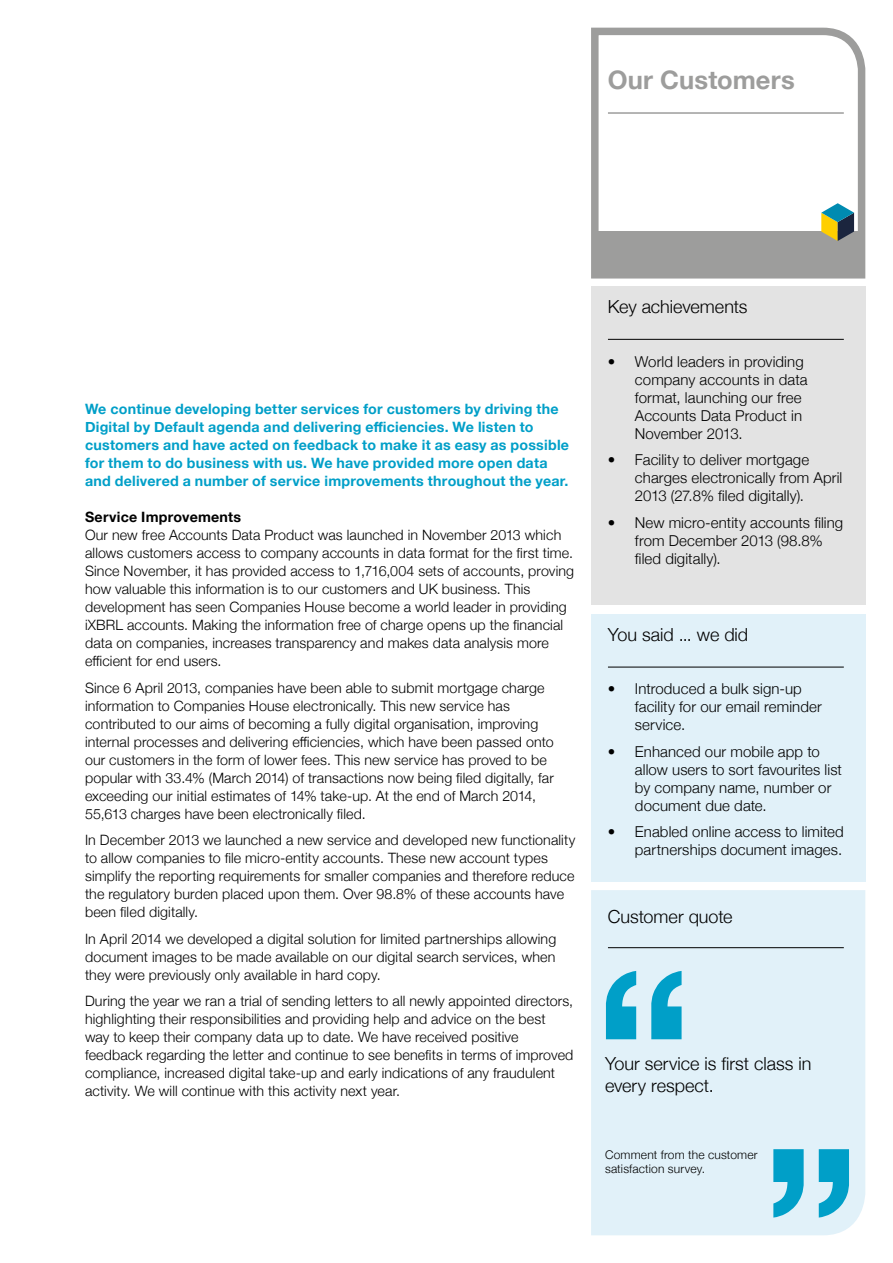
<style>
.page{position:relative;width:893px;height:1263px;background:#fff}
.page>*{position:absolute;margin:0;border:0;box-sizing:border-box;transform-origin:0 0}
.Chapter_Style_1{font:700 25.5px "Helvetica Neue";letter-spacing:.005em;color:#9d9d9c}
.Body_Text{font:300 18px/21.6px "Helvetica Neue";color:#000}
.t1{font:300 15px/18px "Helvetica Neue";letter-spacing:.005em;color:#000}
.Body_Text-2{font:300 14.25px/18px "Helvetica Neue";letter-spacing:.01em;color:#000}
.Body_Text-3{font:700 14.25px/18px "Helvetica Neue";letter-spacing:.015em;color:#009fc8}
.Title_Style{font:700 14.25px "Helvetica Neue";letter-spacing:.015em;color:#000}
.t2{font:300 12px/14.4px "Helvetica Neue";letter-spacing:.015em;color:#000}
</style>
<div class="page">
<div style="left:591px;top:890px;width:274px;height:345px;background:#e1f1f9"></div>
<div style="left:591px;top:286px;width:274px;height:319px;background:#e3e3e3"></div>
<div style="left:591px;top:614px;width:274px;height:267px;background:#e1f1f9"></div>
<hr style="left:608px;top:339px;width:236px;height:1px;background:#000">
<hr style="left:608px;top:667px;width:236px;height:1px;background:#000">
<hr style="left:608px;top:947px;width:236px;height:1px;background:#000">
<svg style="left:606px;top:971px;width:76px;height:68px;background:#57bedb"></svg>
<svg style="left:773px;top:1149px;width:76px;height:68px;background:#56beda"></svg>
<svg style="left:591px;top:27px;width:275px;height:252px"></svg>
<hr style="left:608px;top:112px;width:236px;height:2px;background:#9d9d9c">
<div style="left:596px;top:232px;width:263px;height:40px;background:#9d9d9c"></div>
<svg style="left:821px;top:203px;width:33px;height:38px"></svg>
<p class="Chapter_Style_1" style="left:608px;top:60px;width:188px">Our Customers</p>
<p class="Body_Text-3" style="left:85px;top:400px;width:486px">We continue developing better services for customers by driving the Digital by Default agenda and delivering efficiencies. We listen to customers and have acted on feedback to make it as easy as possible for them to do business with us. We have provided more open data and delivered a number of service improvements throughout the year.</p>
<p class="Title_Style" style="left:85px;top:506px;width:158px">Service Improvements</p>
<p class="Body_Text-2" style="left:85px;top:525px;width:491px">Our new free Accounts Data Product was launched in November 2013 which allows customers access to company accounts in data format for the first time.<br>Since November, it has provided access to 1,716,004 sets of accounts, proving how valuable this information is to our customers and UK business. This development has seen Companies House become a world leader in providing iXBRL accounts. Making the information free of charge opens up the financial data on companies, increases transparency and makes data analysis more efficient for end users.</p>
<p class="Body_Text-2" style="left:85px;top:678px;width:470px">Since 6 April 2013, companies have been able to submit mortgage charge information to Companies House electronically. This new service has contributed to our aims of becoming a fully digital organisation, improving internal processes and delivering efficiencies, which have been passed onto our customers in the form of lower fees. This new service has proved to be popular with 33.4% (March 2014) of transactions now being filed digitally, far exceeding our initial estimates of 14% take-up. At the end of March 2014, 55,613 charges have been electronically filed.</p>
<p class="Body_Text-2" style="left:85px;top:830px;width:492px">In December 2013 we launched a new service and developed new functionality to allow companies to file micro-entity accounts. These new account types simplify the reporting requirements for smaller companies and therefore reduce the regulatory burden placed upon them. Over 98.8% of these accounts have been filed digitally.</p>
<p class="Body_Text-2" style="left:85px;top:929px;width:473px;text-align:justify">In April 2014 we developed a digital solution for limited partnerships allowing document images to be made available on our digital search services, when they were previously only available in hard copy.</p>
<p class="Body_Text-2" style="left:85px;top:991px;width:490px">During the year we ran a trial of sending letters to all newly appointed directors, highlighting their responsibilities and providing help and advice on the best way to keep their company data up to date. We have received positive feedback regarding the letter and continue to see benefits in terms of improved compliance, increased digital take-up and early indications of any fraudulent activity. We will continue with this activity next year.</p>
<p class="Body_Text" style="left:608px;top:295px;width:141px">Key achievements</p>
<p class="t1" style="left:635px;top:351px;width:174px;text-indent:-27px">• World leaders in providing company accounts in data format, launching our free<br>Accounts Data Product in<br>November 2013.</p>
<p class="t1" style="left:635px;top:450px;width:209px;text-indent:-27px">• Facility to deliver mortgage charges electronically from April<br>2013 (27.8% filed digitally).</p>
<p class="t1" style="left:635px;top:512px;width:210px;text-indent:-27px">• New micro-entity accounts filing from December 2013 (98.8% filed digitally).</p>
<p class="Body_Text" style="left:608px;top:623px;width:142px">You said ... we did</p>
<p class="t1" style="left:635px;top:679px;width:188px;text-indent:-27px">• Introduced a bulk sign-up facility for our email reminder service.</p>
<p class="t1" style="left:635px;top:742px;width:209px;text-indent:-27px">• Enhanced our mobile app to allow users to sort favourites list by company name, number or document due date.</p>
<p class="t1" style="left:608px;top:822px;width:237px;text-align:right">• Enabled online access to limited partnerships document images.</p>
<p class="Body_Text" style="left:608px;top:905px;width:126px">Customer quote</p>
<p class="Body_Text" style="left:605px;top:1052px;width:208px">Your service is first class in every respect.</p>
<p class="t2" style="left:605px;top:1146px;width:154px">Comment from the customer satisfaction survey.</p>
</div>
